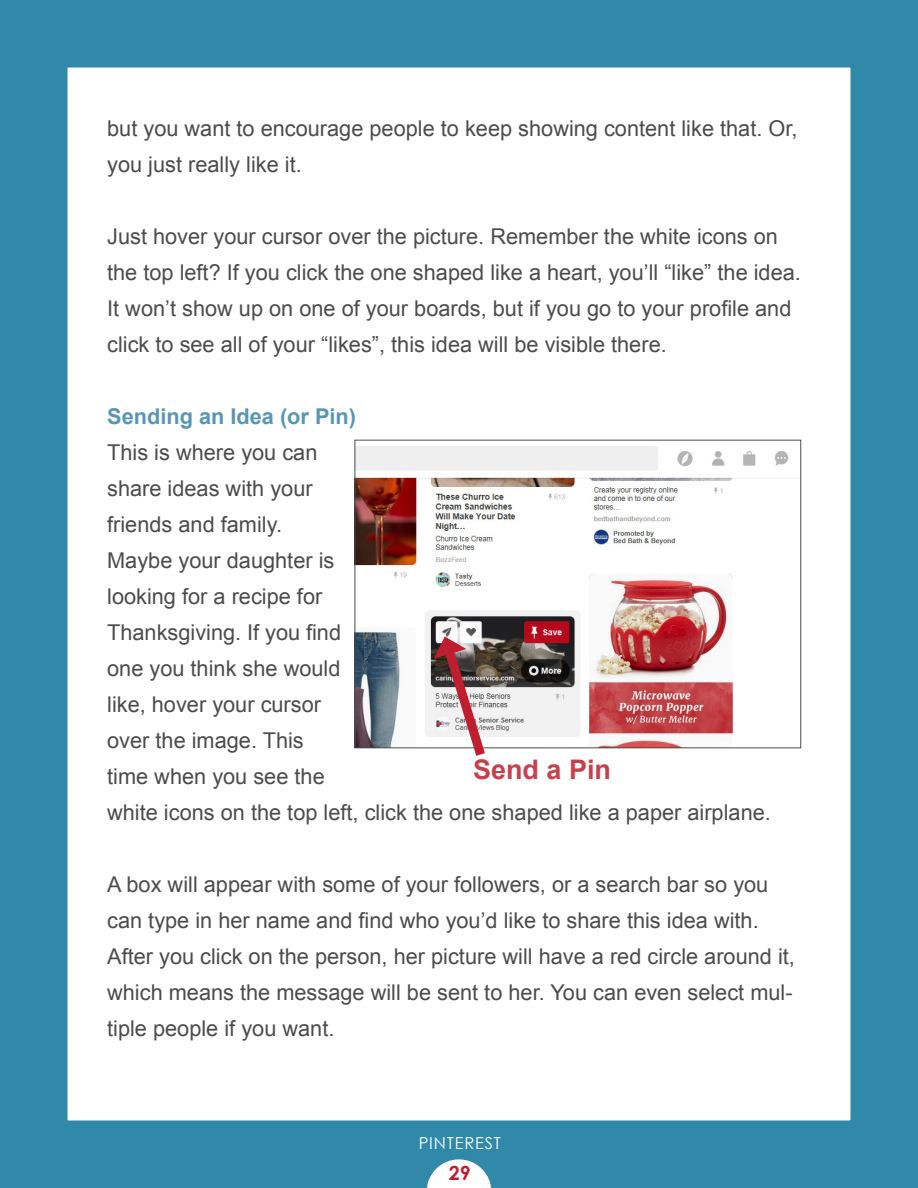
<style>
.page{position:relative;width:918px;height:1188px;background:#fff}
.page>*{position:absolute;margin:0;border:0;box-sizing:border-box;transform-origin:0 0}
.t1{font:700 27px "Arial";color:#c9404d}
.t2{font:21.75px/36px "Arial";color:#4b4c4d}
.t3{font:700 21.75px "Arial";color:#5796b4}
.t4{font:700 19.5px "Century Gothic";color:#bf1e2e}
.t5{font:16.5px "Century Gothic";letter-spacing:.05em;color:#fff}
</style>
<div class="page">
<div style="left:0;top:0;width:918px;height:1188px;border:68px solid #3189aa"></div>
<svg style="left:427px;top:1159px;width:64px;height:29px"></svg>
<img style="left:357px;top:446px;width:442px;height:300px">
<div style="left:355px;top:440px;width:446px;height:308px;border:1px solid #4b4c4d"></div>
<img style="left:434px;top:636px;width:58px;height:120px">
<p class="t2" style="left:107px;top:111px;width:692px">but you want to encourage people to keep showing content like that. Or, you just really like it.</p>
<p class="t2" style="left:107px;top:219px;width:695px">Just hover your cursor over the picture. Remember the white icons on the top left? If you click the one shaped like a heart, you’ll “like” the idea.<br>It won’t show up on one of your boards, but if you go to your profile and click to see all of your “likes”, this idea will be visible there.</p>
<p class="t3" style="left:107px;top:402px;width:250px">Sending an Idea (or Pin)</p>
<p class="t2" style="left:107px;top:435px;width:665px">This is where you can<br>share ideas with your<br>friends and family.<br>Maybe your daughter is<br>looking for a recipe for<br>Thanksgiving. If you find<br>one you think she would<br>like, hover your cursor<br>over the image. This<br>time when you see the<br>white icons on the top left, click the one shaped like a paper airplane.</p>
<p class="t1" style="left:473px;top:752px;width:140px">Send a Pin</p>
<p class="t2" style="left:107px;top:867px;width:689px">A box will appear with some of your followers, or a search bar so you can type in her name and find who you’d like to share this idea with.<br>After you click on the person, her picture will have a red circle around it, which means the message will be sent to her. You can even select mul&shy;tiple people if you want.</p>
<p class="t5" style="left:419px;top:1131px;width:84px">PINTEREST</p>
<p class="t4" style="left:449px;top:1158px;width:23px">29</p>
</div>
